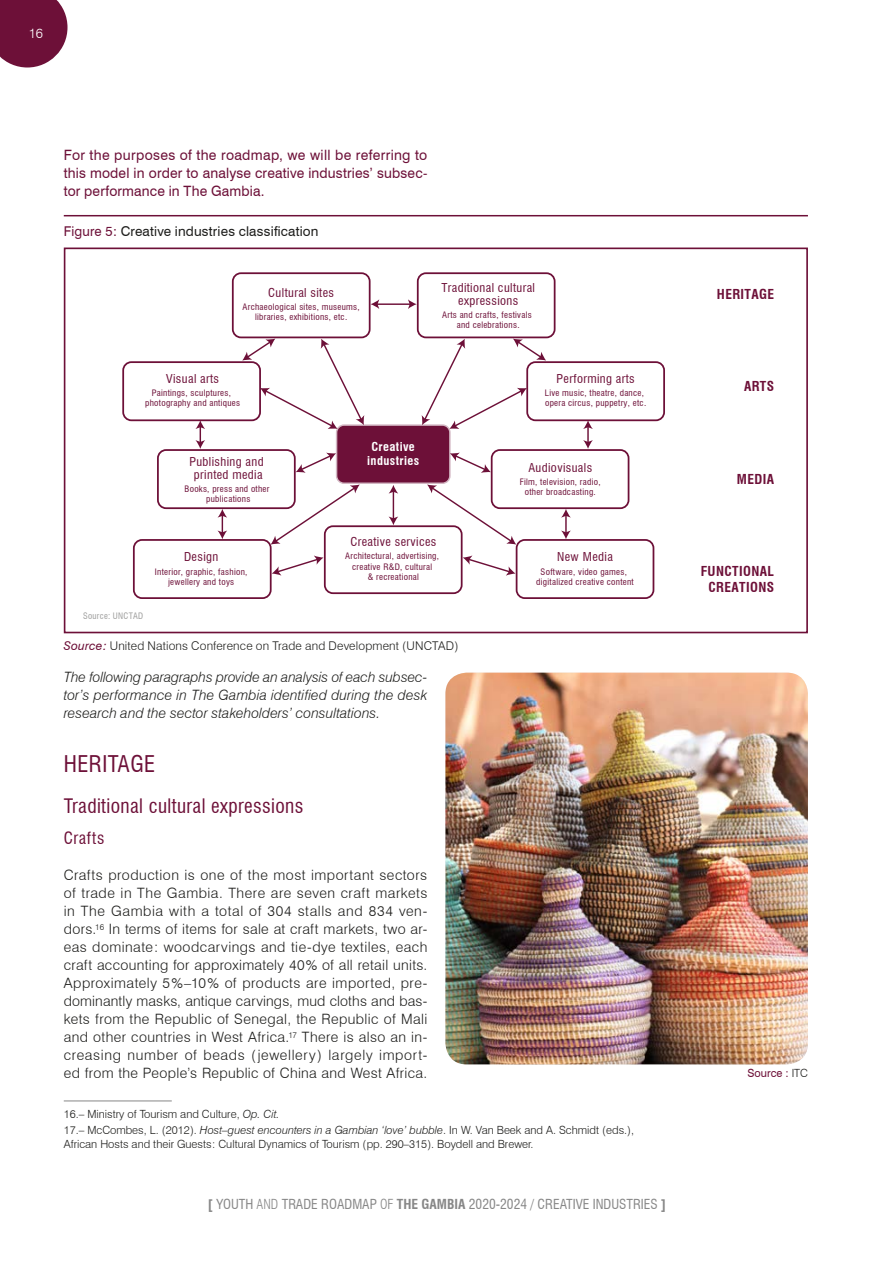
<style>
.page{position:relative;width:893px;height:1263px;background:#fff}
.page>*{position:absolute;margin:0;border:0;box-sizing:border-box;transform-origin:0 0}
.Title_2{font:condensed 22.5px "Swiss 721 BT";letter-spacing:.02em;color:#6d1038}
.Title_3{font:condensed 19.5px "Swiss 721 BT";letter-spacing:.02em;color:#6d1038}
.Title_4{font:condensed 16.5px "Swiss 721 BT";letter-spacing:.04em;color:#6d1038}
.sangrado_2Col{font:300 14.25px/18px "Swiss 721 BT";letter-spacing:.025em;color:#1d1d1b;text-align:justify}
.sangrado_2Col-2{font:italic 300 14.25px/18px "Swiss 721 BT";letter-spacing:.005em;color:#1d1d1b;text-align:justify}
.sangrado_2Col-3{font:14.25px/18px "Swiss 721 BT";letter-spacing:.01em;color:#6d1038;text-align:justify}
.t1{font:condensed 13.5px "Swiss 721 BT";color:#878787}
.Figures__names{font:13.5px "Swiss 721 BT";letter-spacing:.015em;color:#1d1d1b}
.t2{font:300 13.5px "Swiss 721 BT";color:#fff}
.t3{font:700 condensed 13.35px/16px "Swiss 721 BT";letter-spacing:.03em;color:#6d1038;text-align:center}
.t4{font:condensed 12px/12.9px "Swiss 721 BT";letter-spacing:.03em;color:#6d1038;text-align:center;scale:1.04 1}
.Source___Notes{font:300 12px "Swiss 721 BT";letter-spacing:.015em;color:#1d1d1b}
.t5{font:700 condensed 12px/14.4px "Swiss 721 BT";letter-spacing:.03em;color:#fff;text-align:center;scale:1.04 1}
.footnote_text{font:300 11.25px/13.5px "Swiss 721 BT";color:#1d1d1b}
.pie_foto{font:11.25px "Swiss 721 BT";color:#6d1038}
.t6{font:condensed 8.7px/10.4px "Swiss 721 BT";letter-spacing:.03em;color:#6d1038;text-align:center;scale:1.04 1}
.t7{font:condensed 8.7px "Swiss 721 BT";letter-spacing:.03em;color:#9d9d9c}
.s1{color:#6d1038}
.s2{font-weight:400;font-style:italic;color:#6d1038}
.s3{font-style:italic}
.s4{font-weight:700;font-stretch:normal}
.s5{font-weight:300}
.s6{font-weight:700}
.s7{font-weight:300;color:#1d1d1b}
</style>
<div class="page">
<svg style="left:0;top:0;width:68px;height:68px;background:#7f2e51"></svg>
<hr style="left:64px;top:1100px;width:108px;height:1px;background:#878787">
<hr style="left:64px;top:215px;width:744px;height:1px;background:#6d1038">
<div style="left:232px;top:272px;width:139px;height:66px;border:2px solid #6d1038;border-radius:8px"></div>
<div style="left:417px;top:272px;width:138px;height:66px;border:2px solid #6d1038;border-radius:8px"></div>
<div style="left:526px;top:361px;width:139px;height:60px;border:2px solid #6d1038;border-radius:8px"></div>
<div style="left:516px;top:539px;width:138px;height:60px;border:2px solid #6d1038;border-radius:8px"></div>
<div style="left:122px;top:361px;width:139px;height:60px;border:2px solid #6d1038;border-radius:8px"></div>
<div style="left:133px;top:539px;width:139px;height:60px;border:2px solid #6d1038;border-radius:8px"></div>
<div style="left:157px;top:449px;width:139px;height:60px;border:2px solid #6d1038;border-radius:8px"></div>
<div style="left:337px;top:425px;width:113px;height:58px;background:#6d1038;border-radius:7px"></div>
<div style="left:336px;top:424px;width:115px;height:60px;border:1px solid #d3b7c3;border-radius:7px"></div>
<div style="left:491px;top:449px;width:138px;height:60px;border:2px solid #6d1038;border-radius:8px"></div>
<div style="left:324px;top:525px;width:139px;height:69px;border:2px solid #6d1038;border-radius:8px"></div>
<svg style="left:450px;top:452px;width:41px;height:21px"></svg>
<svg style="left:427px;top:484px;width:89px;height:61px"></svg>
<svg style="left:271px;top:484px;width:89px;height:61px"></svg>
<svg style="left:296px;top:453px;width:40px;height:20px"></svg>
<svg style="left:389px;top:485px;width:9px;height:40px"></svg>
<hr style="left:377px;top:303px;width:33px;height:2px;background:#6d1038">
<svg style="left:408px;top:299px;width:9px;height:10px"></svg>
<svg style="left:371px;top:299px;width:8px;height:10px"></svg>
<svg style="left:561px;top:509px;width:10px;height:30px"></svg>
<svg style="left:218px;top:509px;width:9px;height:30px"></svg>
<svg style="left:422px;top:339px;width:124px;height:90px"></svg>
<svg style="left:242px;top:339px;width:122px;height:90px"></svg>
<svg style="left:463px;top:555px;width:53px;height:21px"></svg>
<svg style="left:272px;top:555px;width:52px;height:21px"></svg>
<svg style="left:583px;top:420px;width:10px;height:29px"></svg>
<svg style="left:195px;top:420px;width:10px;height:29px"></svg>
<div style="left:64px;top:247px;width:744px;height:386px;border:2px solid #6d1038"></div>
<img style="left:445px;top:673px;width:363px;height:391px">
<p class="t2" style="left:29px;top:25px;width:16px">16</p>
<p class="sangrado_2Col-3" style="left:64px;top:146px;width:365px">For the purposes of the roadmap, we will be referring to this model in order to analyse creative industries’ subsec&shy;tor performance in The Gambia.</p>
<p class="Figures__names" style="left:64px;top:223px;width:256px"><span class="s1">Figure 5:</span> Creative industries classification</p>
<p class="t4" style="left:268px;top:286px;width:65px">Cultural sites</p>
<p class="t6" style="left:243px;top:302px;width:114px">Archaeological sites, museums, libraries, exhibitions, etc.</p>
<p class="t4" style="left:441px;top:281px;width:92px">Traditional cultural expressions</p>
<p class="t6" style="left:442px;top:309px;width:87px">Arts and crafts, festivals and celebrations.</p>
<p class="t4" style="left:166px;top:372px;width:52px">Visual arts</p>
<p class="t6" style="left:145px;top:388px;width:93px">Paintings, sculptures, photography and antiques</p>
<p class="t4" style="left:557px;top:372px;width:77px">Performing arts</p>
<p class="t6" style="left:545px;top:388px;width:99px;text-align:left">Live music, theatre, dance, opera circus, puppetry, etc.</p>
<p class="t4" style="left:189px;top:455px;width:73px">Publishing and printed media</p>
<p class="t6" style="left:185px;top:484px;width:83px">Books, press and other publications</p>
<p class="t5" style="left:367px;top:439px;width:51px">Creative industries</p>
<p class="t4" style="left:528px;top:461px;width:63px">Audiovisuals</p>
<p class="t6" style="left:520px;top:477px;width:79px">Film, television, radio, other broadcasting.</p>
<p class="t4" style="left:184px;top:551px;width:35px">Design</p>
<p class="t6" style="left:155px;top:566px;width:90px">Interior, graphic, fashion, jewellery and toys</p>
<p class="t4" style="left:350px;top:535px;width:84px">Creative services</p>
<p class="t6" style="left:345px;top:551px;width:92px">Architectural, advertising, creative R&amp;D, cultural<br>&amp; recreational</p>
<p class="t7" style="left:83px;top:611px;width:61px">Source: UNCTAD</p>
<p class="Source___Notes" style="left:64px;top:639px;width:396px"><span class="s2">Source:</span> United Nations Conference on Trade and Development ( UNCTAD )</p>
<p class="sangrado_2Col-2" style="left:64px;top:668px;width:365px">The following paragraphs provide an analysis of each subsec&shy;tor’s performance in The Gambia identified during the desk research and the sector stakeholders’ consultations.</p>
<p class="Title_2" style="left:64px;top:751px;width:93px">HERITAGE</p>
<p class="Title_3" style="left:64px;top:794px;width:241px">Traditional cultural expressions</p>
<p class="Title_4" style="left:64px;top:828px;width:42px">Crafts</p>
<p class="sangrado_2Col" style="left:64px;top:866px;width:365px">Crafts production is one of the most important sectors of trade in The Gambia. There are seven craft markets in The Gambia with a total of 304 stalls and 834 ven&shy;dors.<sup>16</sup> In terms of items for sale at craft markets, two ar&shy;eas dominate : woodcarvings and tie-dye textiles, each craft accounting for approximately 40 % of all retail units.<br>Approximately 5 %–10 % of products are imported, pre&shy;dominantly masks, antique carvings, mud cloths and bas&shy;kets from the Republic of Senegal, the Republic of Mali and other countries in West Africa.<sup>17</sup> There is also an in&shy;creasing number of beads ( jewellery ) largely import&shy;ed from the People’s Republic of China and West Africa.</p>
<p class="t4" style="left:557px;top:551px;width:55px">New Media</p>
<p class="t6" style="left:536px;top:566px;width:95px">Software, video games, digitalized creative content</p>
<p class="footnote_text" style="left:64px;top:1107px;width:217px">16.– Ministry of Tourism and Culture, <span class="s3">Op. Cit.</span></p>
<p class="footnote_text" style="left:64px;top:1123px;width:572px">17.– McCombes, L. ( 2012 ). <span class="s3">Host–guest encounters in a Gambian ‘love’ bubble</span>. In W. Van Beek and A. Schmidt ( eds. ),<br>African Hosts and their Guests : Cultural Dynamics of Tourism ( pp. 290–315 ). Boydell and Brewer.</p>
<p class="t1" style="left:208px;top:1196px;width:460px"><span class="s4">[</span> YOUTH <span class="s5">AND</span> TRADE ROADMAP <span class="s5">OF</span> <span class="s6">THE GAMBIA</span> 2020-2024 / CREATIVE INDUSTRIES <span class="s4">]</span></p>
<p class="t3" style="left:717px;top:286px;width:59px">HERITAGE</p>
<p class="t3" style="left:744px;top:378px;width:32px">ARTS</p>
<p class="t3" style="left:737px;top:471px;width:39px">MEDIA</p>
<p class="t3" style="left:701px;top:563px;width:75px">FUNCTIONAL<br>CREATIONS</p>
<p class="pie_foto" style="left:747px;top:1066px;width:62px">Source : <span class="s7">ITC</span></p>
</div>
